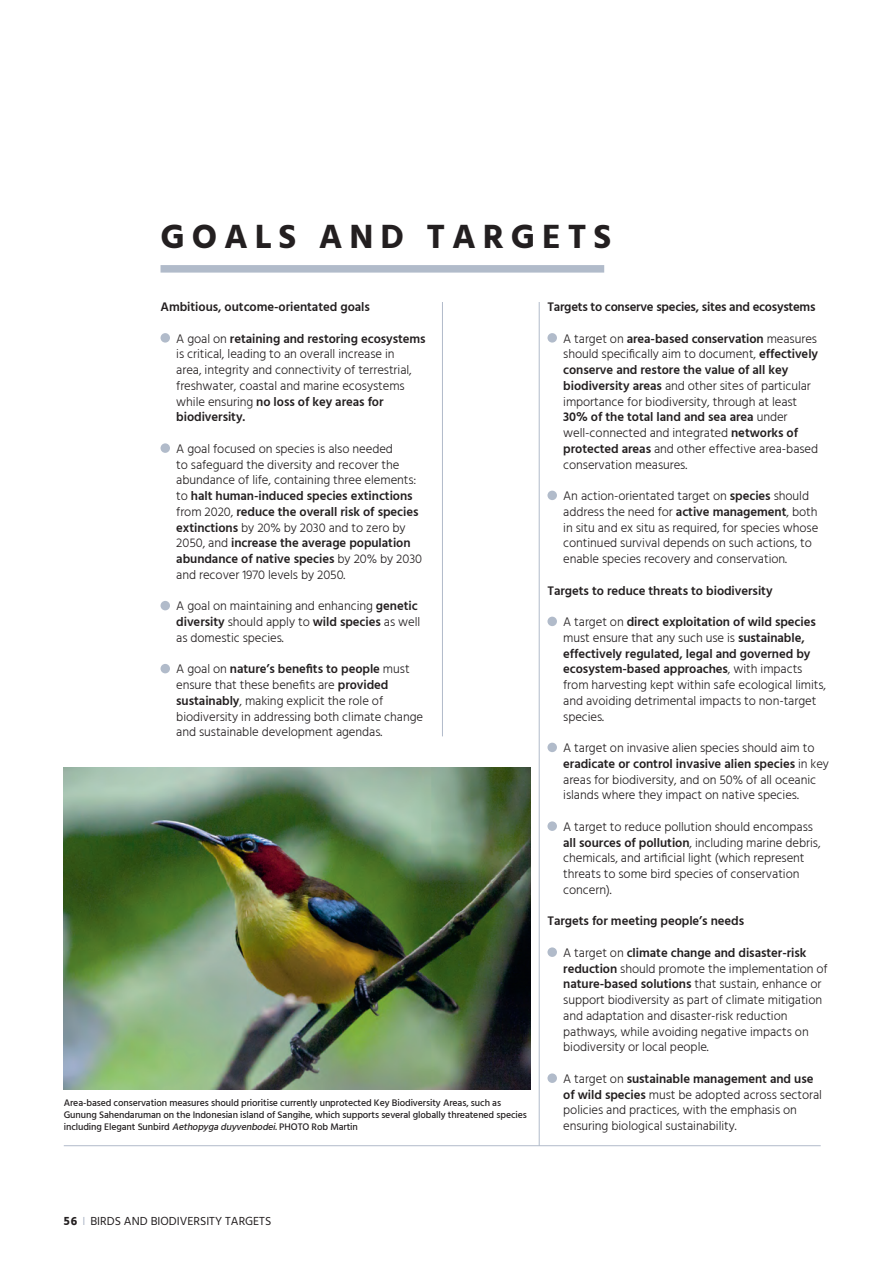
<style>
.page{position:relative;width:893px;height:1263px;background:#fff}
.page>*{position:absolute;margin:0;border:0;box-sizing:border-box;transform-origin:0 0}
.t1{font:700 34.5px "Hind Madurai";letter-spacing:.2em;color:#231f20}
.t2{font:300 12.75px/15.8px "Hind Madurai";letter-spacing:-.005em;color:#231f20}
.t3{font:600 12.75px "Hind Madurai";letter-spacing:-.005em;color:#231f20}
.t4{font:12px "Hind Madurai";color:#231f20}
.t5{font:500 9.75px/12px "Hind Madurai";letter-spacing:-.01em;color:#231f20}
.s1{font-weight:600}
.s2{font-style:italic}
.s3{font-weight:700}
.s4{color:#b1bbca}
</style>
<div class="page">
<div style="left:161px;top:333px;width:9px;height:10px;background:#b1bbca;border-radius:50%"></div>
<div style="left:161px;top:443px;width:9px;height:10px;background:#b1bbca;border-radius:50%"></div>
<div style="left:161px;top:601px;width:9px;height:9px;background:#b1bbca;border-radius:50%"></div>
<div style="left:161px;top:664px;width:9px;height:9px;background:#b1bbca;border-radius:50%"></div>
<div style="left:547px;top:333px;width:10px;height:10px;background:#b1bbca;border-radius:50%"></div>
<div style="left:547px;top:491px;width:10px;height:9px;background:#b1bbca;border-radius:50%"></div>
<div style="left:547px;top:617px;width:10px;height:9px;background:#b1bbca;border-radius:50%"></div>
<div style="left:547px;top:743px;width:10px;height:9px;background:#b1bbca;border-radius:50%"></div>
<div style="left:547px;top:821px;width:10px;height:10px;background:#b1bbca;border-radius:50%"></div>
<div style="left:547px;top:947px;width:10px;height:10px;background:#b1bbca;border-radius:50%"></div>
<div style="left:547px;top:1073px;width:10px;height:10px;background:#b1bbca;border-radius:50%"></div>
<hr style="left:539px;top:302px;width:1px;height:844px;background:#b1bbca">
<hr style="left:442px;top:302px;width:1px;height:434px;background:#b1bbca">
<img style="left:64px;top:768px;width:466px;height:321px">
<div style="left:161px;top:265px;width:443px;height:8px;background:#b1bbca"></div>
<hr style="left:64px;top:1145px;width:757px;height:1px;background:#b1bbca">
<p class="t1" style="left:161px;top:214px;width:452px">GOALS AND TARGETS</p>
<p class="t3" style="left:161px;top:299px;width:211px">Ambitious, outcome-orientated goals</p>
<p class="t2" style="left:176px;top:331px;width:251px">A goal on <span class="s1">retaining and restoring ecosystems </span>is critical, leading to an overall increase in<br>area, integrity and connectivity of terrestrial, freshwater, coastal and marine ecosystems while ensuring <span class="s1">no loss of key areas for biodiversity.</span></p>
<p class="t2" style="left:176px;top:442px;width:247px">A goal focused on species is also needed<br>to safeguard the diversity and recover the abundance of life, containing three elements: to <span class="s1">halt human-induced species extinctions </span>from 2020, <span class="s1">reduce the overall risk of species extinctions</span> by 20% by 2030 and to zero by 2050, and <span class="s1">increase the average population abundance of native species</span> by 20% by 2030 and recover 1970 levels by 2050.</p>
<p class="t2" style="left:176px;top:599px;width:245px">A goal on maintaining and enhancing <span class="s1">genetic diversity</span> should apply to <span class="s1">wild species</span> as well as domestic species.</p>
<p class="t2" style="left:176px;top:662px;width:248px">A goal on <span class="s1">nature’s benefits to people</span> must ensure that these benefits are <span class="s1">provided sustainably</span>, making explicit the role of biodiversity in addressing both climate change and sustainable development agendas.</p>
<p class="t5" style="left:64px;top:1098px;width:465px">Area-based conservation measures should prioritise currently unprotected Key Biodiversity Areas, such as<br>Gunung Sahendaruman on the Indonesian island of Sangihe, which supports several globally threatened species including Elegant Sunbird <span class="s2">Aethopyga duyvenbodei.</span>PHOTO Rob Martin</p>
<p class="t3" style="left:547px;top:299px;width:270px">Targets to conserve species, sites and ecosystems</p>
<p class="t2" style="left:563px;top:331px;width:256px">A target on <span class="s1">area-based conservation</span> measures should specifically aim to document, <span class="s1">effectively conserve and restore the value of all key biodiversity areas</span> and other sites of particular importance for biodiversity, through at least <span class="s1">30% of the total land and sea area</span> under well-connected and integrated <span class="s1">networks of protected areas</span> and other effective area-based conservation measures.</p>
<p class="t2" style="left:563px;top:489px;width:257px">An action-orientated target on <span class="s1">species</span> should address the need for <span class="s1">active management</span>, both in situ and ex situ as required, for species whose continued survival depends on such actions, to enable species recovery and conservation.</p>
<p class="t3" style="left:547px;top:582px;width:227px">Targets to reduce threats to biodiversity</p>
<p class="t2" style="left:563px;top:615px;width:264px">A target on <span class="s1">direct exploitation of wild species </span>must ensure that any such use is <span class="s1">sustainable, effectively regulated, legal and governed by ecosystem-based approaches</span>, with impacts from harvesting kept within safe ecological limits, and avoiding detrimental impacts to non-target species.</p>
<p class="t2" style="left:563px;top:741px;width:267px">A target on invasive alien species should aim to <span class="s1">eradicate or control invasive alien species</span> in key areas for biodiversity, and on 50% of all oceanic islands where they impact on native species.</p>
<p class="t2" style="left:563px;top:820px;width:259px">A target to reduce pollution should encompass <span class="s1">all sources of pollution</span>, including marine debris, chemicals, and artificial light (which represent threats to some bird species of conservation concern).</p>
<p class="t3" style="left:547px;top:913px;width:198px">Targets for meeting people’s needs</p>
<p class="t2" style="left:563px;top:946px;width:266px">A target on <span class="s1">climate change and disaster-risk reduction</span> should promote the implementation of <span class="s1">nature-based solutions</span> that sustain, enhance or support biodiversity as part of climate mitigation and adaptation and disaster-risk reduction pathways, while avoiding negative impacts on biodiversity or local people.</p>
<p class="t2" style="left:563px;top:1072px;width:260px">A target on <span class="s1">sustainable management and use of wild species</span> must be adopted across sectoral policies and practices, with the emphasis on ensuring biological sustainability.</p>
<p class="t4" style="left:64px;top:1213px;width:209px"><span class="s3">56</span> <span class="s4">I</span> BIRDS AND BIODIVERSITY TARGETS</p>
</div>
